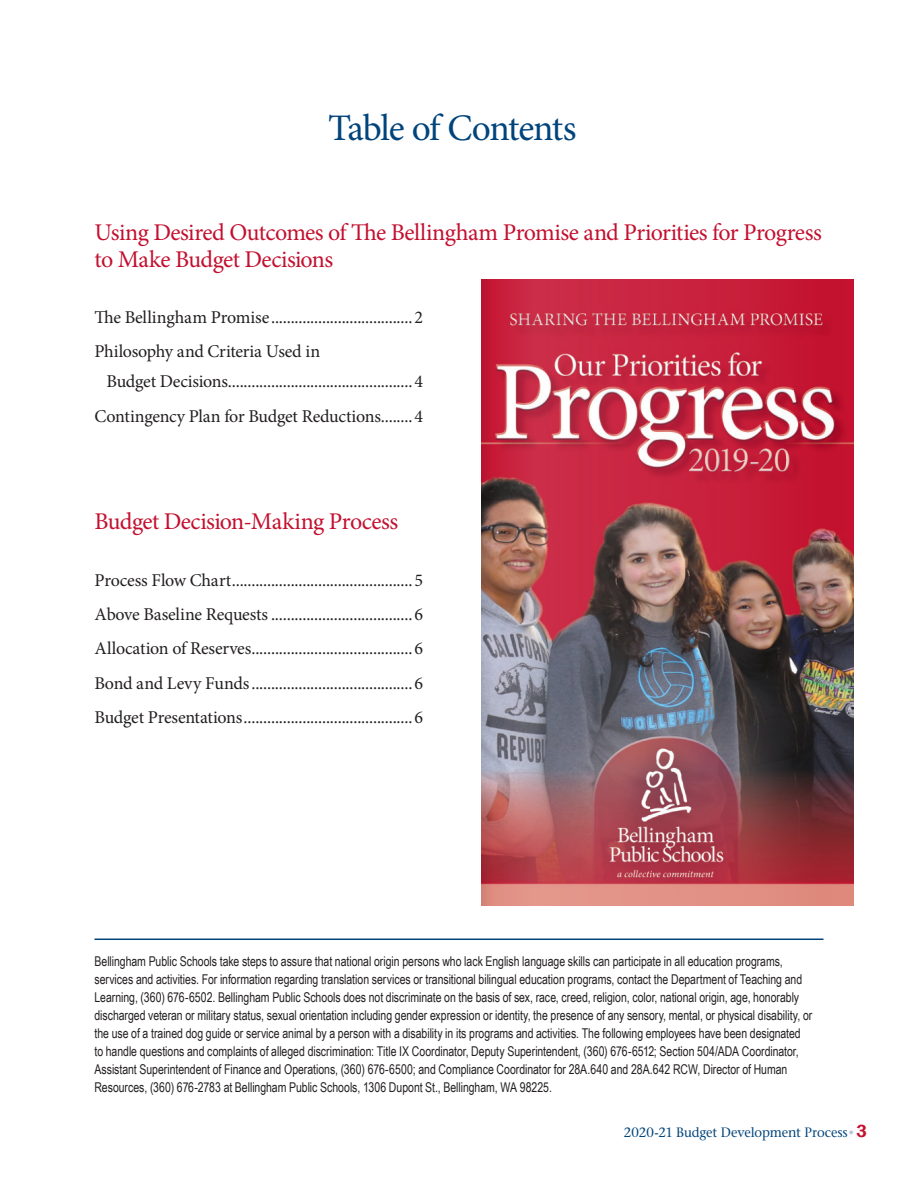
<style>
.page{position:relative;width:918px;height:1188px;background:#fff}
.page>*{position:absolute;margin:0;border:0;box-sizing:border-box;transform-origin:0 0}
.t1{font:37.5px "Minion Pro";letter-spacing:-.04em;color:#00447b}
.BSD_Sub_Head{font:24px/27px "Minion Pro";letter-spacing:-.02em;color:#c3102f}
.t2{font:18px/30px "Minion Pro";letter-spacing:-.01em;color:#231f20}
.times_open_para{font:13.5px/18px "Arial Narrow";letter-spacing:-.005em;color:#231f20;scale:.95 1}
.CPG_Paragraph_2{font:500 13.5px "Stone Serif Std";letter-spacing:-.005em;color:#00447b;scale:.96 1}
.s1{font-family:"Franklin Gothic";font-weight:600;color:#b8c4dc}
.s2{font-family:"Franklin Gothic";font-weight:600;font-size:18px;color:#c3102f}
</style>
<div class="page">
<hr style="left:94px;top:939px;width:730px;height:1px;background:#00447b">
<img style="left:482px;top:280px;width:371px;height:625px">
<p class="t1" style="left:328px;top:103px;width:250px">Table of Contents</p>
<p class="BSD_Sub_Head" style="left:94px;top:219px;width:729px">Using Desired Outcomes of The Bellingham Promise and Priorities for Progress to Make Budget Decisions</p>
<p class="t2" style="left:94px;top:302px;width:330px">The Bellingham Promise....................................2</p>
<p class="t2" style="left:106px;top:337px;width:318px;text-indent:-12px">Philosophy and Criteria Used in<br>Budget Decisions...............................................4</p>
<p class="t2" style="left:94px;top:401px;width:330px">Contingency Plan for Budget Reductions........4</p>
<p class="BSD_Sub_Head" style="left:94px;top:507px;width:305px">Budget Decision-Making Process</p>
<p class="t2" style="left:94px;top:565px;width:330px">Process Flow Chart..............................................5</p>
<p class="t2" style="left:94px;top:599px;width:330px">Above Baseline Requests ....................................6</p>
<p class="t2" style="left:94px;top:634px;width:330px">Allocation of Reserves.........................................6</p>
<p class="t2" style="left:94px;top:668px;width:330px">Bond and Levy Funds.........................................6</p>
<p class="t2" style="left:94px;top:702px;width:330px">Budget Presentations...........................................6</p>
<p class="times_open_para" style="left:94px;top:951px;width:757px">Bellingham Public Schools take steps to assure that national origin persons who lack English language skills can participate in all education programs, services and activities. For information regarding translation services or transitional bilingual education programs, contact the Department of Teaching and Learning, (360) 676-6502. Bellingham Public Schools does not discriminate on the basis of sex, race, creed, religion, color, national origin, age, honorably discharged veteran or military status, sexual orientation including gender expression or identity, the presence of any sensory, mental, or physical disability, or the use of a trained dog guide or service animal by a person with a disability in its programs and activities. The following employees have been designated to handle questions and complaints of alleged discrimination: Title IX Coordinator, Deputy Superintendent, (360) 676-6512; Section 504/ADA Coordinator, Assistant Superintendent of Finance and Operations, (360) 676-6500; and Compliance Coordinator for 28A.640 and 28A.642 RCW, Director of Human Resources, (360) 676-2783 at Bellingham Public Schools, 1306 Dupont St., Bellingham, WA 98225.</p>
<p class="CPG_Paragraph_2" style="left:624px;top:1124px;width:255px">2020-21 Budget Development Process<span class="s1">•</span><span class="s2">3</span></p>
</div>
